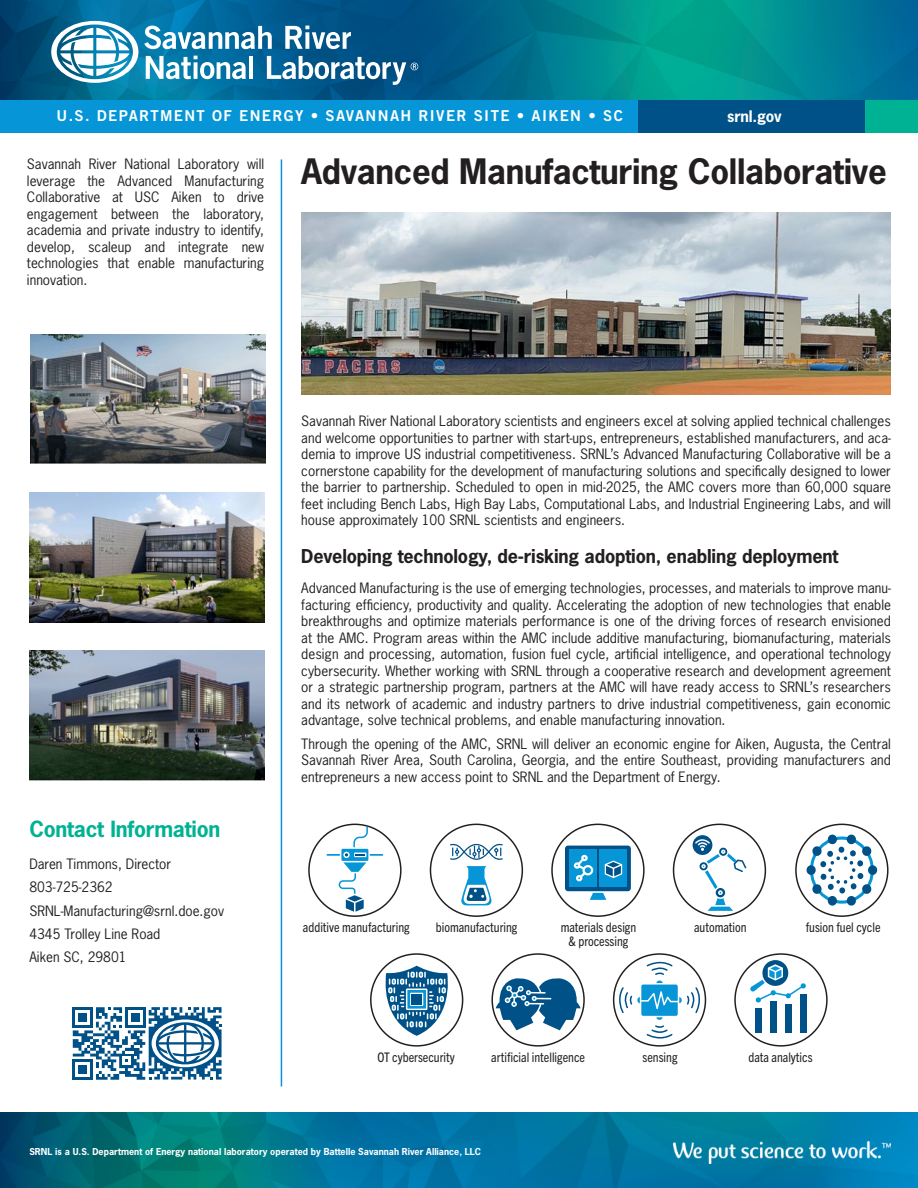
<style>
.page{position:relative;width:918px;height:1188px;background:#fff}
.page>*{position:absolute;margin:0;border:0;box-sizing:border-box;transform-origin:0 0}
.headline_1{font:700 33px "News Gothic Std";letter-spacing:-.01em;color:#231f20}
.Sidebar_headlines{font:700 21px "News Gothic Std";letter-spacing:-.01em;color:#00b294}
.Headline_2{font:700 18px "News Gothic Std";letter-spacing:-.01em;color:#231f20}
.t1{font:15px "Trade Gothic LT Std Bd 2";letter-spacing:.09em;color:#fff}
.t2{font:700 15px "News Gothic Std";letter-spacing:-.01em;color:#fff}
.Body_text_1{font:13.5px/16.5px "News Gothic Std";color:#231f20;text-align:justify}
.t3{font:condensed 13.2px/14.5px "Trade Gothic Next LT Pro";color:#231f20;text-align:center}
.t4{font:700 9px "News Gothic Std";color:#fff}
</style>
<div class="page">
<img style="left:1px;top:1113px;width:917px;height:75px">
<div style="left:0;top:99px;width:865px;height:34px;background:#0696d7"></div>
<div style="left:639px;top:99px;width:279px;height:34px;background:#005187"></div>
<div style="left:865px;top:99px;width:53px;height:34px;background:#00b294"></div>
<img style="left:0;top:0;width:918px;height:100px">
<img style="left:673px;top:1141px;width:218px;height:23px">
<hr style="left:281px;top:159px;width:1px;height:927px;background:#0696d7">
<svg style="left:73px;top:1007px;width:149px;height:73px"></svg>
<img style="left:301px;top:213px;width:590px;height:181px">
<svg style="left:51px;top:21px;width:367px;height:64px"></svg>
<svg style="left:371px;top:954px;width:92px;height:92px"></svg>
<svg style="left:381px;top:966px;width:72px;height:70px"></svg>
<svg style="left:496px;top:977px;width:85px;height:53px"></svg>
<svg style="left:327px;top:827px;width:56px;height:85px"></svg>
<svg style="left:647px;top:961px;width:26px;height:14px"></svg>
<svg style="left:615px;top:981px;width:89px;height:60px"></svg>
<div style="left:755px;top:1009px;width:6px;height:24px;background:#005187"></div>
<div style="left:770px;top:1002px;width:6px;height:31px;background:#005187"></div>
<div style="left:785px;top:1004px;width:6px;height:29px;background:#005187"></div>
<div style="left:800px;top:995px;width:6px;height:38px;background:#005187"></div>
<svg style="left:750px;top:960px;width:56px;height:43px"></svg>
<svg style="left:693px;top:835px;width:53px;height:76px"></svg>
<svg style="left:796px;top:824px;width:92px;height:92px"></svg>
<svg style="left:450px;top:843px;width:53px;height:62px"></svg>
<div style="left:565px;top:846px;width:66px;height:45px;background:#005187;border-radius:3px"></div>
<svg style="left:590px;top:893px;width:16px;height:7px"></svg>
<div style="left:569px;top:850px;width:28px;height:37px;background:#0696d7"></div>
<div style="left:599px;top:850px;width:28px;height:37px;background:#0696d7"></div>
<div style="left:582px;top:865px;width:11px;height:10px;border:2px solid #fff;border-radius:50%"></div>
<svg style="left:573px;top:855px;width:19px;height:26px"></svg>
<div style="left:574px;top:862px;width:6px;height:7px;border:2px solid #fff;border-radius:50%"></div>
<svg style="left:605px;top:861px;width:17px;height:17px"></svg>
<svg style="left:806px;top:834px;width:72px;height:72px"></svg>
<img style="left:29px;top:651px;width:235px;height:129px">
<img style="left:30px;top:335px;width:235px;height:129px">
<img style="left:29px;top:493px;width:235px;height:129px">
<p class="t1" style="left:56px;top:106px;width:568px">U.S. DEPARTMENT OF ENERGY • SAVANNAH RIVER SITE • AIKEN • SC</p>
<p class="t2" style="left:727px;top:106px;width:56px">srnl.gov</p>
<p class="Body_text_1" style="left:27px;top:156px;width:239px">Savannah River National Laboratory will leverage the Advanced Manufacturing Collaborative at USC Aiken to drive engagement between the laboratory, academia and private industry to identify, develop, scaleup and integrate new technologies that enable manufacturing innovation.</p>
<p class="headline_1" style="left:301px;top:150px;width:587px">Advanced Manufacturing Collaborative</p>
<p class="Sidebar_headlines" style="left:29px;top:815px;width:192px">Contact Information</p>
<p class="Body_text_1" style="left:29px;top:856px;width:143px">Daren Timmons, Director</p>
<p class="Body_text_1" style="left:29px;top:879px;width:85px">803-725-2362</p>
<p class="Body_text_1" style="left:29px;top:902px;width:196px">SRNL-Manufacturing@srnl.doe.gov</p>
<p class="Body_text_1" style="left:29px;top:925px;width:133px">4345 Trolley Line Road</p>
<p class="Body_text_1" style="left:29px;top:949px;width:99px">Aiken SC, 29801</p>
<p class="Body_text_1" style="left:301px;top:413px;width:591px">Savannah River National Laboratory scientists and engineers excel at solving applied technical challenges and welcome opportunities to partner with start-ups, entrepreneurs, established manufacturers, and aca&shy;demia to improve US industrial competitiveness. SRNL’s Advanced Manufacturing Collaborative will be a cornerstone capability for the development of manufacturing solutions and specifically designed to lower the barrier to partnership. Scheduled to open in mid-2025, the AMC covers more than 60,000 square feet including Bench Labs, High Bay Labs, Computational Labs, and Industrial Engineering Labs, and will house approximately 100 SRNL scientists and engineers.</p>
<p class="Headline_2" style="left:301px;top:545px;width:539px">Developing technology, de-risking adoption, enabling deployment</p>
<p class="Body_text_1" style="left:301px;top:580px;width:591px">Advanced Manufacturing is the use of emerging technologies, processes, and materials to improve manu&shy;facturing efficiency, productivity and quality. Accelerating the adoption of new technologies that enable breakthroughs and optimize materials performance is one of the driving forces of research envisioned at the AMC. Program areas within the AMC include additive manufacturing, biomanufacturing, materials design and processing, automation, fusion fuel cycle, artificial intelligence, and operational technology cybersecurity. Whether working with SRNL through a cooperative research and development agreement or a strategic partnership program, partners at the AMC will have ready access to SRNL’s researchers and its network of academic and industry partners to drive industrial competitiveness, gain economic advantage, solve technical problems, and enable manufacturing innovation.</p>
<p class="Body_text_1" style="left:301px;top:735px;width:591px">Through the opening of the AMC, SRNL will deliver an economic engine for Aiken, Augusta, the Central Savannah River Area, South Carolina, Georgia, and the entire Southeast, providing manufacturers and entrepreneurs a new access point to SRNL and the Department of Energy.</p>
<p class="t3" style="left:303px;top:919px;width:108px">additive manufacturing</p>
<p class="t3" style="left:436px;top:919px;width:83px">biomanufacturing</p>
<p class="t3" style="left:694px;top:919px;width:54px">automation</p>
<p class="t3" style="left:806px;top:919px;width:76px">fusion fuel cycle</p>
<p class="t3" style="left:561px;top:919px;width:77px">materials design &amp; processing</p>
<p class="t3" style="left:377px;top:1049px;width:79px">OT cybersecurity</p>
<p class="t3" style="left:491px;top:1049px;width:95px">artificial intelligence</p>
<p class="t3" style="left:643px;top:1049px;width:37px">sensing</p>
<p class="t3" style="left:749px;top:1049px;width:66px">data analytics</p>
<p class="t4" style="left:29px;top:1145px;width:453px">SRNL is a U.S. Department of Energy national laboratory operated by Battelle Savannah River Alliance, LLC</p>
</div>
